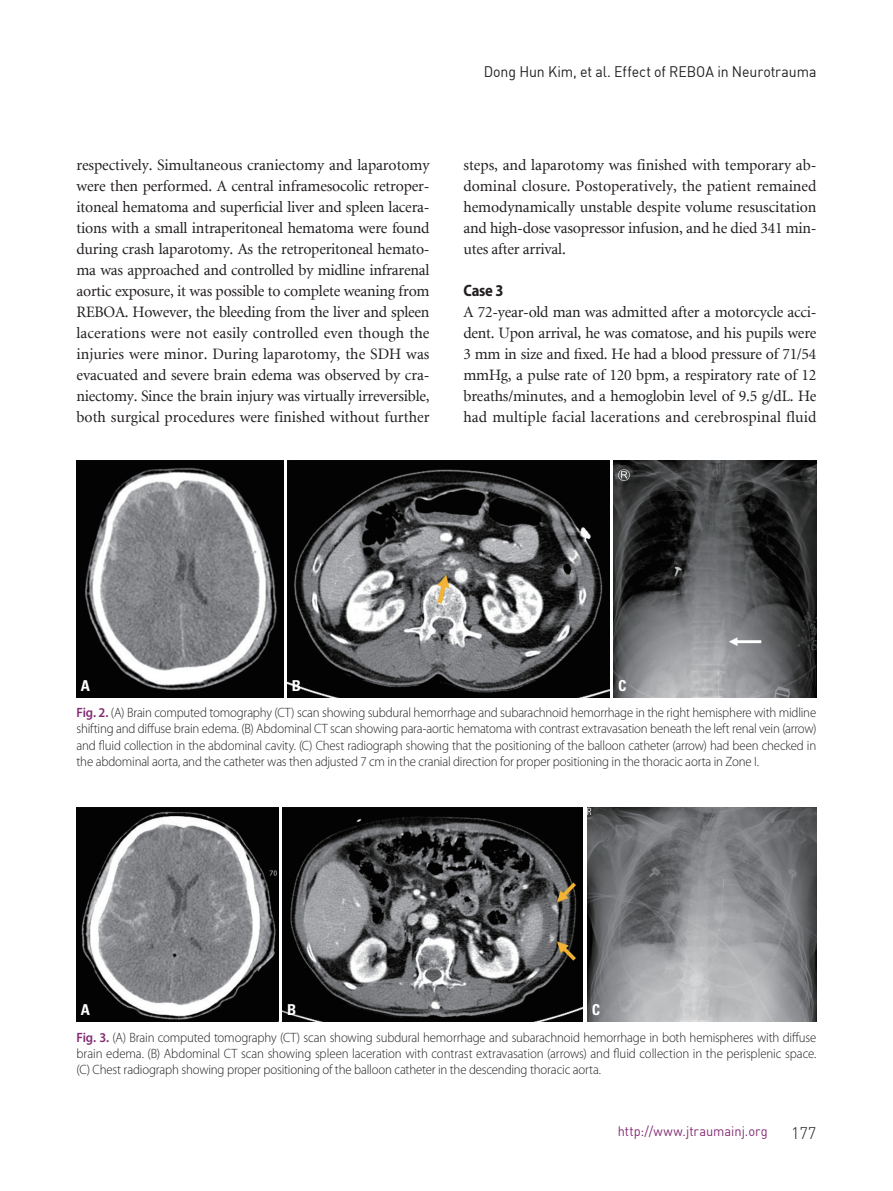
<style>
.page{position:relative;width:893px;height:1191px;background:#fff}
.page>*{position:absolute;margin:0;border:0;box-sizing:border-box;transform-origin:0 0}
.t1{font:700 semi-condensed 16.5px "Myriad Pro";color:#231f20;scale:.95 1}
.t2{font:300 16.5px "DIN Pro";color:#231f20}
.t3{font:15.75px/21px "Minion LT";color:#231f20;text-align:justify}
.t4{font:15px "DIN";letter-spacing:-.005em;color:#231f20;scale:.94 1}
.t5{font:700 condensed 15px "Univers LT Std";color:#fff}
.t6{font:300 13.5px/16.2px "Myriad Pro";letter-spacing:-.01em;color:#231f20;text-align:justify;scale:.95 1}
.t7{font:13.5px "DIN";color:#832b73;scale:.95 1}
.s1{font-weight:600;color:#832b73}
</style>
<div class="page">
<img style="left:77px;top:460px;width:206px;height:237px">
<img style="left:288px;top:460px;width:321px;height:237px">
<img style="left:614px;top:460px;width:202px;height:237px">
<img style="left:77px;top:807px;width:201px;height:214px">
<img style="left:283px;top:807px;width:300px;height:214px">
<img style="left:587px;top:807px;width:229px;height:214px">
<p class="t4" style="left:484px;top:62px;width:355px">Dong Hun Kim, et al. Effect of REBOA in Neurotrauma</p>
<p class="t3" style="left:76px;top:155px;width:355px">respectively. Simultaneous craniectomy and laparotomy were then performed. A central inframesocolic retroper&shy;itoneal hematoma and superficial liver and spleen lacera&shy;tions with a small intraperitoneal hematoma were found during crash laparotomy. As the retroperitoneal hemato&shy;ma was approached and controlled by midline infrarenal aortic exposure, it was possible to complete weaning from REBOA. However, the bleeding from the liver and spleen lacerations were not easily controlled even though the injuries were minor. During laparotomy, the SDH was evacuated and severe brain edema was observed by cra&shy;niectomy. Since the brain injury was virtually irreversible, both surgical procedures were finished without further</p>
<p class="t3" style="left:463px;top:155px;width:355px">steps, and laparotomy was finished with temporary ab&shy;dominal closure. Postoperatively, the patient remained hemodynamically unstable despite volume resuscitation and high-dose vasopressor infusion, and he died 341 min&shy;utes after arrival.</p>
<p class="t1" style="left:463px;top:279px;width:44px">Case 3</p>
<p class="t3" style="left:463px;top:302px;width:355px">A 72-year-old man was admitted after a motorcycle acci&shy;dent. Upon arrival, he was comatose, and his pupils were 3 mm in size and fixed. He had a blood pressure of 71/54 mmHg, a pulse rate of 120 bpm, a respiratory rate of 12 breaths/minutes, and a hemoglobin level of 9.5 g/dL. He had multiple facial lacerations and cerebrospinal fluid</p>
<p class="t5" style="left:81px;top:676px;width:11px">A</p>
<p class="t5" style="left:292px;top:676px;width:11px">b</p>
<p class="t5" style="left:618px;top:676px;width:10px">C</p>
<p class="t6" style="left:77px;top:705px;width:781px"><span class="s1">Fig. 2.</span> (A) Brain computed tomography (CT) scan showing subdural hemorrhage and subarachnoid hemorrhage in the right hemisphere with midline shifting and diffuse brain edema. (B) Abdominal CT scan showing para-aortic hematoma with contrast extravasation beneath the left renal vein (arrow) and fluid collection in the abdominal cavity. (C) Chest radiograph showing that the positioning of the balloon catheter (arrow) had been checked in the abdominal aorta, and the catheter was then adjusted 7 cm in the cranial direction for proper positioning in the thoracic aorta in Zone I.</p>
<p class="t5" style="left:81px;top:1000px;width:11px">A</p>
<p class="t5" style="left:287px;top:1000px;width:11px">b</p>
<p class="t5" style="left:592px;top:1000px;width:10px">C</p>
<p class="t6" style="left:77px;top:1029px;width:780px"><span class="s1">Fig. 3.</span> (A) Brain computed tomography (CT) scan showing subdural hemorrhage and subarachnoid hemorrhage in both hemispheres with diffuse brain edema. (B) Abdominal CT scan showing spleen laceration with contrast extravasation (arrows) and fluid collection in the perisplenic space. (C) Chest radiograph showing proper positioning of the balloon catheter in the descending thoracic aorta.</p>
<p class="t7" style="left:618px;top:1123px;width:159px">http://www.jtraumainj.org</p>
<p class="t2" style="left:791px;top:1121px;width:27px">177</p>
</div>
